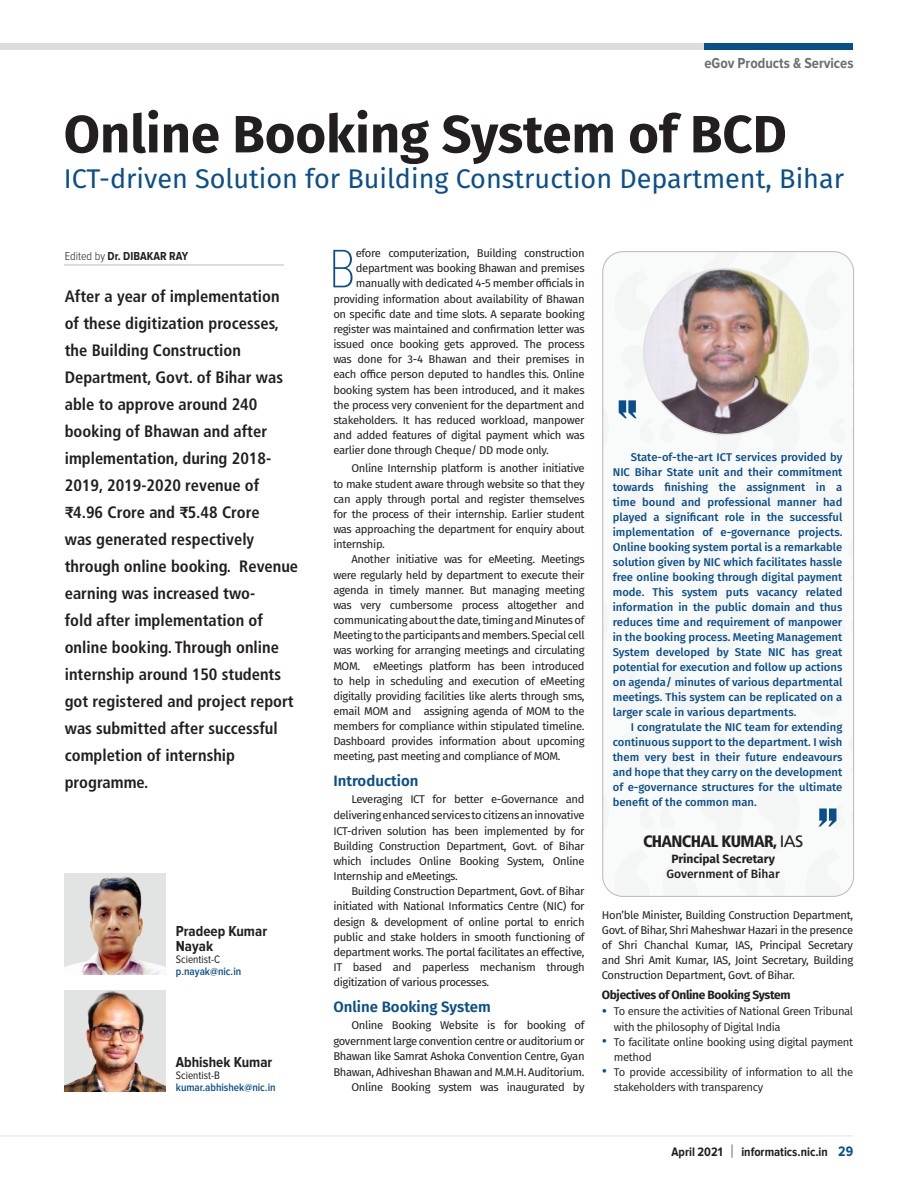
<style>
.page{position:relative;width:918px;height:1188px;background:#fff}
.page>*{position:absolute;margin:0;border:0;box-sizing:border-box;transform-origin:0 0}
.t1{font:100 56.25px "Proxima Nova Cond";color:#0a4e8b}
.t2{font:700 52.5px "Fira Sans";color:#231f20}
.t3{font:27px "Fira Sans";color:#0a4e8b}
.t4{font:700 condensed 16.5px/27px "Frutiger LT Std";color:#231f20}
.t5{font:900 condensed 16.5px "Frutiger LT Std";letter-spacing:-.04em;color:#231f20}
.t6{font:600 15px "Fira Sans";color:#0a4e8b}
.t7{font:700 15px/15px "Proxima Nova Cond";color:#231f20}
.t8{font:700 15px "Proxima Nova Cond";color:#6d6f72}
.t9{font:700 12.75px "Proxima Nova Cond";color:#231f20}
.t10{font:700 12px "Fira Sans";letter-spacing:-.03em;color:#231f20}
.t11{font:700 12px "Proxima Nova Cond";color:#231f20}
.t12{font:700 12px "Fira Sans";color:#231f20}
.t13{font:500 12px "Fira Sans";color:#231f20}
.t14{font:11.25px/15.1px "Fira Sans";letter-spacing:-.03em;color:#231f20;text-align:justify}
.t15{font:500 11.25px/15px "Fira Sans";color:#0a4e8b;text-align:justify}
.t16{font:11.25px/15.1px "Fira Sans";letter-spacing:-.03em;color:#231f20}
.t17{font:600 11.25px "Proxima Nova Cond";color:#0a4e8b}
.t18{font:11.25px "Proxima Nova Cond";color:#231f20}
.s1{font-weight:300}
.s2{font-family:"Fira Sans";font-weight:600;font-stretch:normal}
.s3{font-weight:400;font-stretch:normal}
.s4{font-family:"Fira Sans Condensed";font-size:18px;color:#0b4f8b}
.s5{font-size:14.25px;color:#0a4e8b}
</style>
<div class="page">
<div style="left:0;top:43px;width:762px;height:6px;background:#dedddd"></div>
<div style="left:705px;top:43px;width:148px;height:6px;background:#0a4e8b"></div>
<hr style="left:0;top:1136px;width:853px;height:1px;background:#e2e3e3">
<svg style="left:732px;top:1144px;width:1px;height:14px"></svg>
<img style="left:65px;top:990px;width:101px;height:101px">
<img style="left:65px;top:873px;width:101px;height:101px">
<hr style="left:65px;top:265px;width:219px;height:1px;background:#231f20">
<svg style="left:603px;top:252px;width:251px;height:644px"></svg>
<div style="left:603px;top:251px;width:251px;height:646px;border:1px solid #bdb8b7;border-radius:20px"></div>
<img style="left:644px;top:269px;width:164px;height:166px">
<svg style="left:619px;top:400px;width:18px;height:18px"></svg>
<svg style="left:819px;top:808px;width:17px;height:18px"></svg>
<h3 class="t8" style="left:704px;top:54px;width:151px">eGov Products &amp; Services</h3>
<h2 class="t2" style="left:64px;top:90px;width:725px">Online Booking System of BCD</h2>
<h3 class="t3" style="left:64px;top:158px;width:782px">ICT-driven Solution for Building Construction Department, Bihar</h3>
<p class="t11" style="left:65px;top:249px;width:125px"><span class="s1">Edited by</span> Dr. DIBAKAR RAY</p>
<p class="t4" style="left:65px;top:283px;width:235px">After a year of implementation<br>of these digitization processes, the Building Construction<br>Department, Govt. of Bihar was able to approve around 240 booking of Bhawan and after implementation, during 2018-<br>2019, 2019-2020 revenue of <span class="s2">₹</span>4.96 Crore and <span class="s2">₹</span>5.48 Crore<br>was generated respectively through online booking. Revenue earning was increased two-<br>fold after implementation of online booking. Through online internship around 150 students got registered and project report was submitted after successful completion of internship programme.</p>
<h3 class="t7" style="left:176px;top:924px;width:93px">Pradeep Kumar<br>Nayak</h3>
<p class="t18" style="left:176px;top:954px;width:46px">Scientist-C</p>
<p class="t17" style="left:176px;top:966px;width:67px">p.nayak@nic.in</p>
<h3 class="t7" style="left:176px;top:1055px;width:98px">Abhishek Kumar</h3>
<p class="t18" style="left:176px;top:1071px;width:46px">Scientist-B</p>
<p class="t17" style="left:176px;top:1083px;width:101px">kumar.abhishek@nic.in</p>
<h1 class="t1" style="left:329px;top:237px;width:28px">B</h1>
<p class="t14" style="left:356px;top:246px;width:230px">efore computerization, Building construction</p>
<p class="t14" style="left:356px;top:261px;width:230px">department was booking Bhawan and premises</p>
<p class="t14" style="left:356px;top:276px;width:230px">manually with dedicated 4-5 member officials in</p>
<p class="t14" style="left:333px;top:291px;width:253px">providing information about availability of Bhawan</p>
<p class="t14" style="left:333px;top:306px;width:253px">on specific date and time slots. A separate booking</p>
<p class="t14" style="left:333px;top:321px;width:253px">register was maintained and confirmation letter was</p>
<p class="t14" style="left:333px;top:336px;width:253px">issued once booking gets approved. The process</p>
<p class="t14" style="left:333px;top:351px;width:253px">was done for 3-4 Bhawan and their premises in</p>
<p class="t14" style="left:333px;top:367px;width:253px">each office person deputed to handles this. Online</p>
<p class="t14" style="left:333px;top:382px;width:253px">booking system has been introduced, and it makes</p>
<p class="t14" style="left:333px;top:397px;width:253px">the process very convenient for the department and</p>
<p class="t14" style="left:333px;top:412px;width:253px">stakeholders. It has reduced workload, manpower</p>
<p class="t14" style="left:333px;top:427px;width:253px">and added features of digital payment which was</p>
<p class="t14" style="left:333px;top:442px;width:217px">earlier done through Cheque/ DD mode only.</p>
<p class="t14" style="left:333px;top:461px;width:253px;text-indent:18px">Online Internship platform is another initiative to make student aware through website so that they can apply through portal and register themselves for the process of their internship. Earlier student was approaching the department for enquiry about internship.</p>
<p class="t14" style="left:333px;top:552px;width:253px;text-indent:18px">Another initiative was for eMeeting. Meetings were regularly held by department to execute their agenda in timely manner. But managing meeting was very cumbersome process altogether and communicating about the date, timing and Minutes of Meeting to the participants and members. Special cell was working for arranging meetings and circulating MOM. eMeetings platform has been introduced to help in scheduling and execution of eMeeting digitally providing facilities like alerts through sms, email MOM and assigning agenda of MOM to the members for compliance within stipulated timeline.<br>Dashboard provides information about upcoming meeting, past meeting and compliance of MOM.</p>
<h3 class="t6" style="left:333px;top:769px;width:87px">Introduction</h3>
<p class="t14" style="left:333px;top:790px;width:253px;line-height:16.6px;text-align:right">Leveraging ICT for better e-Governance and delivering enhanced services to citizens an innovative</p>
<p class="t14" style="left:333px;top:823px;width:253px">ICT-driven solution has been implemented by for Building Construction Department, Govt. of Bihar which includes Online Booking System, Online Internship and eMeetings.</p>
<p class="t14" style="left:333px;top:884px;width:253px;text-indent:18px">Building Construction Department, Govt. of Bihar initiated with National Informatics Centre (NIC) for design &amp; development of online portal to enrich public and stake holders in smooth functioning of department works. The portal facilitates an effective, IT based and paperless mechanism through digitization of various processes.</p>
<h3 class="t6" style="left:333px;top:994px;width:159px">Online Booking System</h3>
<p class="t14" style="left:333px;top:1016px;width:253px;line-height:16.6px;text-align:right">Online Booking Website is for booking of government large convention centre or auditorium or</p>
<p class="t14" style="left:333px;top:1049px;width:253px;text-align:right">Bhawan like Samrat Ashoka Convention Centre, Gyan<br>Bhawan, Adhiveshan Bhawan and M.M.H. Auditorium.<br>Online Booking system was inaugurated by</p>
<p class="t15" style="left:613px;top:449px;width:231px;text-indent:18px">State-of-the-art ICT services provided by NIC Bihar State unit and their commitment towards finishing the assignment in a time bound and professional manner had played a significant role in the successful implementation of e-governance projects.<br>Online booking system portal is a remarkable solution given by NIC which facilitates hassle free online booking through digital payment mode. This system puts vacancy related information in the public domain and thus reduces time and requirement of manpower in the booking process. Meeting Management System developed by State NIC has great potential for execution and follow up actions on agenda/ minutes of various departmental meetings. This system can be replicated on a larger scale in various departments.</p>
<p class="t15" style="left:613px;top:719px;width:231px;text-indent:18px">I congratulate the NIC team for extending continuous support to the department. I wish them very best in their future endeavours and hope that they carry on the development of e-governance structures for the ultimate benefit of the common man.</p>
<h3 class="t5" style="left:643px;top:831px;width:162px">CHANCHAL KUMAR, <span class="s3">IAS</span></h3>
<p class="t12" style="left:671px;top:849px;width:105px">Principal Secretary</p>
<p class="t13" style="left:667px;top:865px;width:115px">Government of Bihar</p>
<p class="t14" style="left:602px;top:907px;width:253px">Hon’ble Minister, Building Construction Department, Govt. of Bihar, Shri Maheshwar Hazari in the presence of Shri Chanchal Kumar, IAS, Principal Secretary and Shri Amit Kumar, IAS, Joint Secretary, Building Construction Department, Govt. of Bihar.</p>
<p class="t10" style="left:602px;top:985px;width:190px">Objectives of Online Booking System</p>
<p class="t16" style="left:614px;top:1004px;width:241px;text-indent:-12px"><span class="s4">•</span> To ensure the activities of National Green Tribunal with the philosophy of Digital India</p>
<p class="t16" style="left:614px;top:1034px;width:241px;text-indent:-12px"><span class="s4">•</span> To facilitate online booking using digital payment method</p>
<p class="t16" style="left:614px;top:1064px;width:241px;text-indent:-12px"><span class="s4">•</span> To provide accessibility of information to all the stakeholders with transparency</p>
<p class="t9" style="left:672px;top:1144px;width:53px">April 2021</p>
<p class="t9" style="left:741px;top:1144px;width:113px">informatics.nic.in <span class="s5">29</span></p>
</div>
